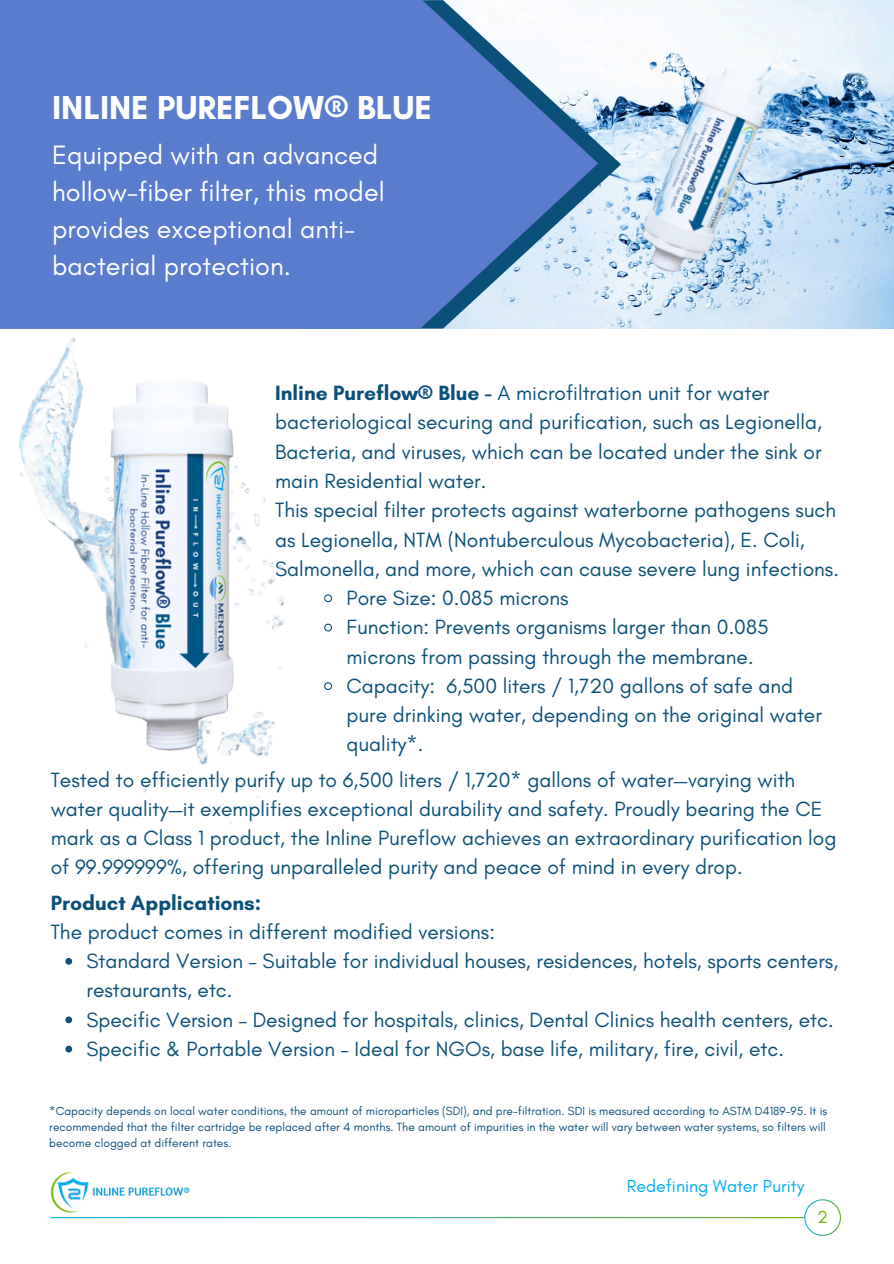
<style>
.page{position:relative;width:894px;height:1264px;background:#fff}
.page>*{position:absolute;margin:0;border:0;box-sizing:border-box;transform-origin:0 0}
.t1{font:700 33.9px "Glacial Indifference";color:#fff}
.t2{font:27px/37.2px "Glacial Indifference";color:#fff}
.t3{font:21px/29.2px "Glacial Indifference";color:#0b5079}
.t4{font:17.7px "Glacial Indifference";color:#00adef}
.t5{font:17.7px "Glacial Indifference";color:#76b800}
.t6{font:12px/16px "Glacial Indifference";color:#0b5079}
.s1{font-weight:700}
</style>
<div class="page">
<svg style="left:804px;top:1199px;width:36px;height:36px"></svg>
<img style="left:51px;top:1171px;width:139px;height:42px">
<img style="left:621px;top:0;width:272px;height:328px">
<svg style="left:598px;top:92px;width:23px;height:236px;background:#bad1e4"></svg>
<svg style="left:0;top:0;width:598px;height:328px;background:#6787cf"></svg>
<svg style="left:324px;top:594px;width:8px;height:9px"></svg>
<svg style="left:324px;top:623px;width:8px;height:9px"></svg>
<svg style="left:324px;top:682px;width:8px;height:8px"></svg>
<img style="left:0;top:316px;width:312px;height:509px">
<img style="left:629px;top:61px;width:148px;height:223px">
<img style="left:110px;top:381px;width:123px;height:369px">
<svg style="left:65px;top:958px;width:7px;height:6px"></svg>
<svg style="left:65px;top:1016px;width:7px;height:7px"></svg>
<svg style="left:65px;top:1045px;width:7px;height:7px"></svg>
<p class="t1" style="left:52px;top:87px;width:381px">INLINE PUREFLOW® BLUE</p>
<p class="t2" style="left:52px;top:136px;width:334px">Equipped with an advanced hollow-fiber filter, this model provides exceptional anti&shy;bacterial protection.</p>
<p class="t3" style="left:275px;top:378px;width:565px"><span class="s1">Inline Pureflow® Blue -</span> A microfiltration unit for water bacteriological securing and purification, such as Legionella, Bacteria, and viruses, which can be located under the sink or main Residential water.<br>This special filter protects against waterborne pathogens such as Legionella, NTM (Nontuberculous Mycobacteria), E. Coli, Salmonella, and more, which can cause severe lung infections.</p>
<p class="t3" style="left:346px;top:583px;width:223px">Pore Size: 0.085 microns</p>
<p class="t3" style="left:346px;top:612px;width:423px">Function: Prevents organisms larger than 0.085 microns from passing through the membrane.</p>
<h3 class="t3" style="left:346px;top:671px;width:476px">Capacity: 6,500 liters / 1,720 gallons of safe and pure drinking water, depending on the original water quality*.</h3>
<p class="t3" style="left:51px;top:764px;width:787px">Tested to efficiently purify up to 6,500 liters / 1,720* gallons of water—varying with water quality—it exemplifies exceptional durability and safety. Proudly bearing the CE mark as a Class 1 product, the Inline Pureflow achieves an extraordinary purification log of 99.999999%, offering unparalleled purity and peace of mind in every drop.</p>
<h3 class="t3" style="left:51px;top:887px;width:445px"><span class="s1">Product Applications:<br></span>The product comes in different modified versions:</h3>
<p class="t3" style="left:86px;top:946px;width:753px">Standard Version – Suitable for individual houses, residences, hotels, sports centers, restaurants, etc.</p>
<p class="t3" style="left:86px;top:1004px;width:748px">Specific Version – Designed for hospitals, clinics, Dental Clinics health centers, etc.</p>
<p class="t3" style="left:86px;top:1033px;width:698px">Specific &amp; Portable Version – Ideal for NGOs, base life, military, fire, civil, etc.</p>
<h3 class="t6" style="left:49px;top:1102px;width:779px">*Capacity depends on local water conditions, the amount of microparticles (SDI), and pre-filtration. SDI is measured according to ASTM D4189-95. It is recommended that the filter cartridge be replaced after 4 months. The amount of impurities in the water will vary between water systems, so filters will become clogged at different rates.</h3>
<h1 class="t4" style="left:626px;top:1175px;width:179px">Redefining Water Purity</h1>
<h2 class="t5" style="left:816px;top:1206px;width:12px">2</h2>
</div>
